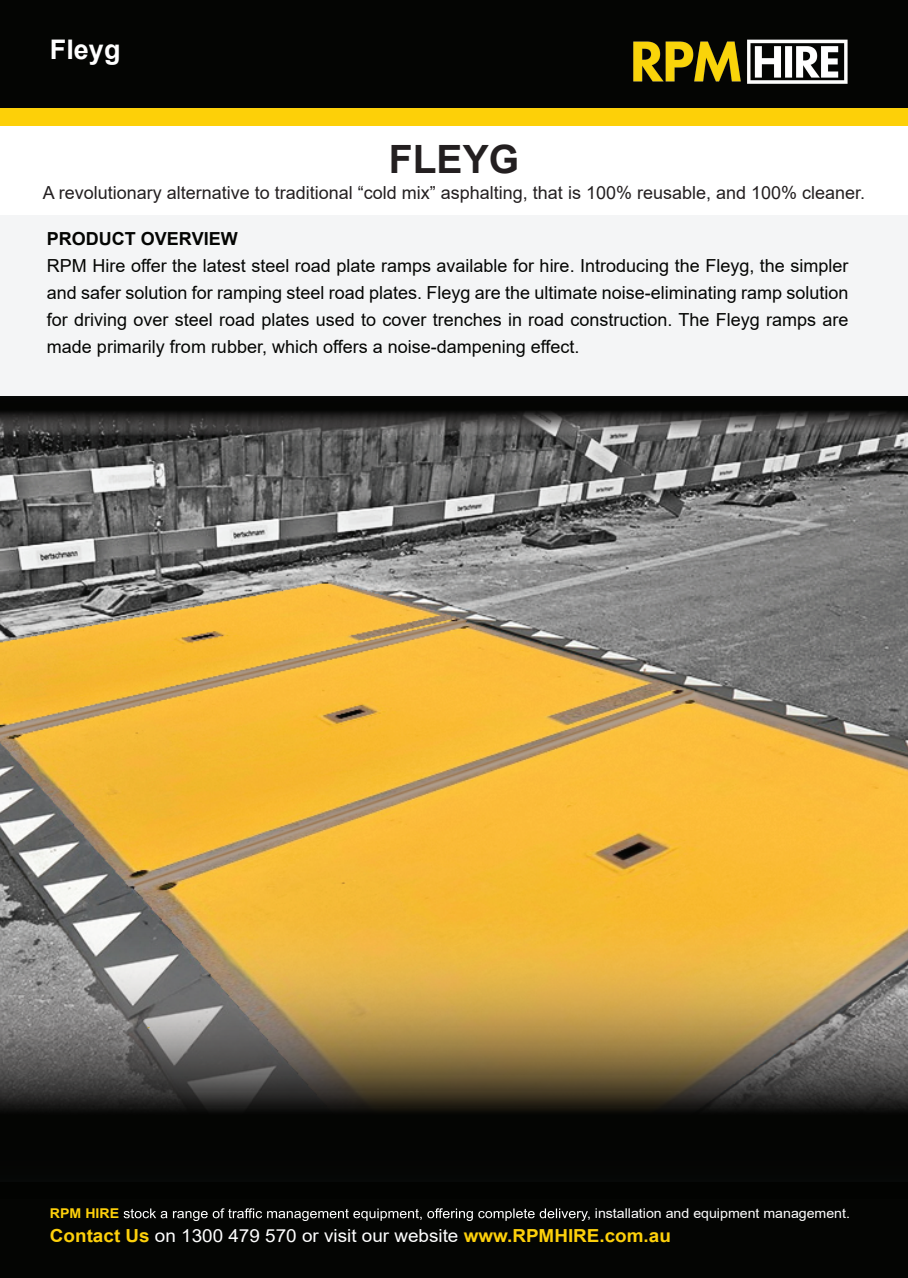
<style>
.page{position:relative;width:908px;height:1278px;background:#040503}
.page>*{position:absolute;margin:0;border:0;box-sizing:border-box;transform-origin:0 0}
.t1{font:700 39px "Arial";color:#231f20}
.t2{font:700 27px "Arial";color:#fff}
.t3{font:18px/27px "Arial";color:#040503;text-align:justify}
.t4{font:18px "Arial";color:#231f20}
.t5{font:18px "Arial";color:#fff;scale:1.05 1}
.t6{font:700 18px "Arial";color:#040503}
.t7{font:13.5px "Arial";color:#fff;scale:1.05 1}
.t8{font:700 13.5px "Arial";color:#fdd00b;scale:1.05 1}
.s1{font-weight:700;color:#fdd00b}
</style>
<div class="page">
<img style="left:0;top:435px;width:908px;height:474px">
<div style="left:0;top:109px;width:908px;height:17px;background:#fdd008"></div>
<div style="left:0;top:126px;width:908px;height:89px;background:#fff"></div>
<div style="left:0;top:215px;width:908px;height:183px;background:#f4f5f6"></div>
<svg style="left:124px;top:1208px;width:464px;height:13px"></svg>
<img style="left:633px;top:39px;width:215px;height:45px">
<svg style="left:0;top:396px;width:908px;height:39px"></svg>
<svg style="left:0;top:909px;width:908px;height:203px;background:#9d844f"></svg>
<h2 class="t2" style="left:50px;top:31px;width:72px">Fleyg</h2>
<h1 class="t1" style="left:389px;top:132px;width:132px">FLEYG</h1>
<p class="t4" style="left:43px;top:180px;width:824px">A revolutionary alternative to traditional “cold mix” asphalting, that is 100% reusable, and 100% cleaner.</p>
<p class="t6" style="left:47px;top:226px;width:192px">PRODUCT OVERVIEW</p>
<p class="t3" style="left:47px;top:252px;width:803px">RPM Hire offer the latest steel road plate ramps available for hire. Introducing the Fleyg, the simpler and safer solution for ramping steel road plates. Fleyg are the ultimate noise-eliminating ramp solution for driving over steel road plates used to cover trenches in road construction. The Fleyg ramps are made primarily from rubber, which offers a noise-dampening effect.</p>
<p class="t8" style="left:50px;top:1204px;width:67px">RPM HIRE</p>
<p class="t7" style="left:587px;top:1204px;width:252px">, installation and equipment management.</p>
<p class="t5" style="left:50px;top:1223px;width:593px"><span class="s1">Contact Us</span> on 1300 479 570 or visit our website <span class="s1">www.RPMHIRE.com.au</span></p>
</div>
